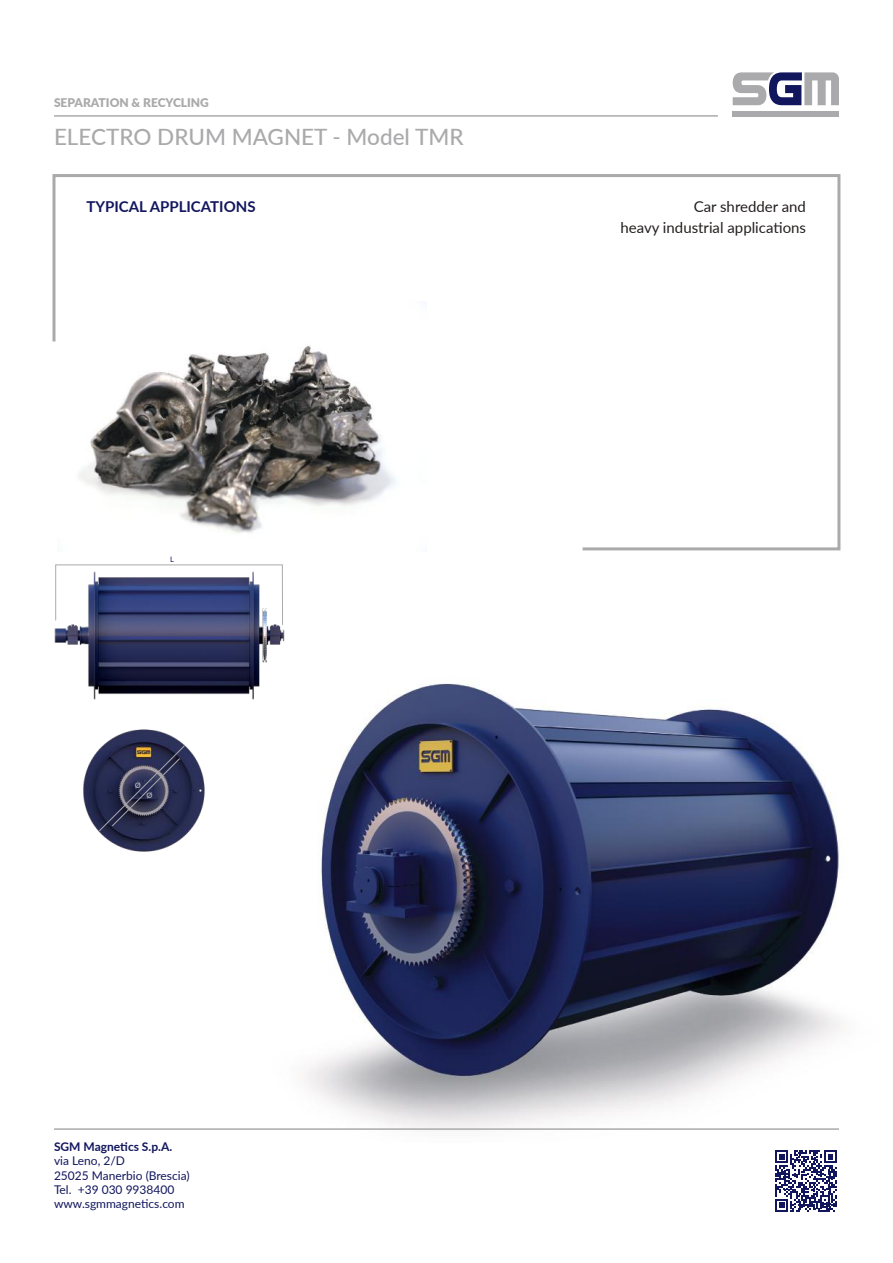
<style>
.page{position:relative;width:893px;height:1263px;background:#fff}
.page>*{position:absolute;margin:0;border:0;box-sizing:border-box;transform-origin:0 0}
.t1{font:500 22.5px "Lato";color:#aaaaac}
.t2{font:15px/21px "Lato";color:#241f1f;text-align:right}
.t3{font:700 15px "Lato";color:#11165d}
.t4{font:12px/14.4px "Lato";color:#11165d}
.t5{font:900 12px "Lato";color:#aaaaac}
.t6{font:700 12px "Lato";color:#11165d}
.t7{font:700 7.5px "Lato";color:#aaaaac}
.t8{font:7.5px "Lato";color:#11165d}
</style>
<div class="page">
<img style="left:304px;top:683px;width:539px;height:445px">
<img style="left:54px;top:626px;width:231px;height:74px">
<svg style="left:55px;top:564px;width:228px;height:62px"></svg>
<img style="left:83px;top:729px;width:122px;height:123px">
<svg style="left:98px;top:745px;width:87px;height:87px;background:#353754"></svg>
<div style="left:733px;top:111px;width:106px;height:6px;background:#aaaaac"></div>
<svg style="left:733px;top:72px;width:106px;height:33px"></svg>
<svg style="left:52px;top:174px;width:789px;height:377px"></svg>
<hr style="left:54px;top:1128px;width:785px;height:2px;background:#aaaaac">
<svg style="left:775px;top:1150px;width:62px;height:62px"></svg>
<hr style="left:54px;top:115px;width:664px;height:2px;background:#aaaaac">
<p class="t5" style="left:54px;top:94px;width:156px">SEPARATION &amp; RECYCLING</p>
<h1 class="t1" style="left:54px;top:120px;width:411px">ELECTRO DRUM MAGNET - Model TMR</h1>
<p class="t3" style="left:86px;top:196px;width:171px">TYPICAL APPLICATIONS</p>
<p class="t8" style="left:170px;top:554px;width:5px">L</p>
<p class="t7" style="left:135px;top:780px;width:8px">Ø</p>
<p class="t7" style="left:146px;top:790px;width:8px">Ø</p>
<p class="t6" style="left:54px;top:1137px;width:120px">SGM Magnetics S.p.A.</p>
<p class="t4" style="left:54px;top:1153px;width:137px">via Leno, 2/D<br>25025 Manerbio (Brescia)<br>Tel. +39 030 9938400 www.sgmmagnetics.com</p>
<p class="t2" style="left:620px;top:196px;width:187px">Car shredder and<br>heavy industrial applications</p>
</div>
